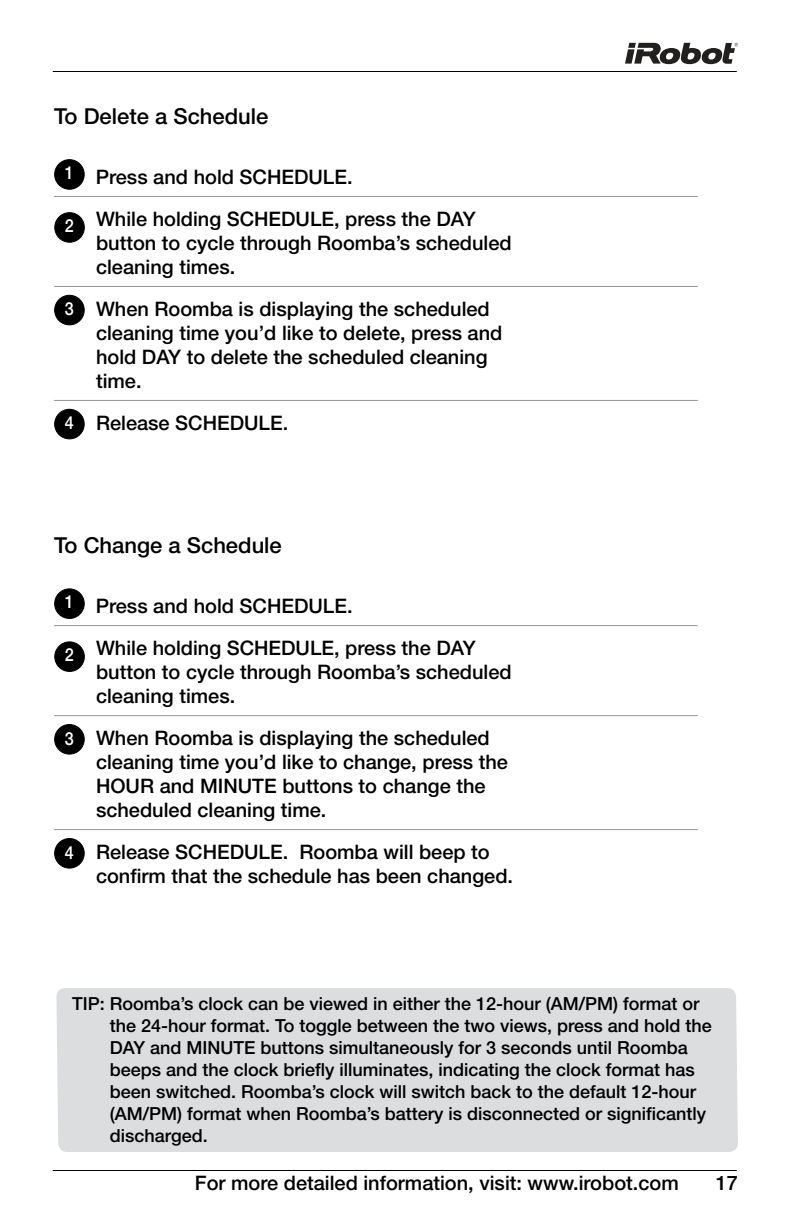
<style>
.page{position:relative;width:792px;height:1224px;background:#fff}
.page>*{position:absolute;margin:0;border:0;box-sizing:border-box;transform-origin:0 0}
.t1{font:500 22px "Helvetica Neue LT Pro";color:#000}
.t2{font:500 20px/24px "Helvetica Neue LT Pro";color:#000}
.t3{font:500 18px/22px "Helvetica Neue LT Pro";color:#000}
.s1{font-size:18px;color:#fff}
</style>
<div class="page">
<hr style="left:53px;top:1170px;width:684px;height:1px;background:#000">
<hr style="left:53px;top:71px;width:684px;height:1px;background:#000">
<svg style="left:625px;top:43px;width:113px;height:21px"></svg>
<hr style="left:54px;top:196px;width:644px;height:1px;background:#939598">
<hr style="left:54px;top:286px;width:644px;height:1px;background:#939598">
<hr style="left:54px;top:400px;width:644px;height:1px;background:#939598">
<div style="left:55px;top:160px;width:29px;height:29px;background:#000;border-radius:50%"></div>
<div style="left:54px;top:159px;width:31px;height:31px;border:1px solid #000;border-radius:50%"></div>
<div style="left:55px;top:213px;width:29px;height:29px;background:#000;border-radius:50%"></div>
<div style="left:54px;top:212px;width:31px;height:31px;border:1px solid #000;border-radius:50%"></div>
<div style="left:55px;top:295px;width:29px;height:30px;background:#000;border-radius:50%"></div>
<div style="left:54px;top:295px;width:31px;height:30px;border:1px solid #000;border-radius:50%"></div>
<div style="left:55px;top:409px;width:29px;height:30px;background:#000;border-radius:50%"></div>
<div style="left:54px;top:409px;width:31px;height:30px;border:1px solid #000;border-radius:50%"></div>
<hr style="left:54px;top:625px;width:644px;height:1px;background:#939598">
<hr style="left:54px;top:715px;width:644px;height:1px;background:#939598">
<hr style="left:54px;top:829px;width:644px;height:1px;background:#939598">
<div style="left:55px;top:589px;width:29px;height:29px;background:#000;border-radius:50%"></div>
<div style="left:54px;top:588px;width:31px;height:31px;border:1px solid #000;border-radius:50%"></div>
<div style="left:55px;top:642px;width:29px;height:29px;background:#000;border-radius:50%"></div>
<div style="left:54px;top:641px;width:31px;height:31px;border:1px solid #000;border-radius:50%"></div>
<div style="left:55px;top:725px;width:29px;height:29px;background:#000;border-radius:50%"></div>
<div style="left:54px;top:724px;width:31px;height:31px;border:1px solid #000;border-radius:50%"></div>
<div style="left:55px;top:839px;width:29px;height:29px;background:#000;border-radius:50%"></div>
<div style="left:54px;top:838px;width:31px;height:31px;border:1px solid #000;border-radius:50%"></div>
<div style="left:56px;top:988px;width:682px;height:164px;background:#dcddde"></div>
<p class="t1" style="left:54px;top:103px;width:216px">To Delete a Schedule</p>
<p class="t2" style="left:65px;top:155px;width:412px;line-height:42px"><sup>1</sup> Press and hold SCHEDULE.<br><sub>2</sub> While holding SCHEDULE, press the DAY</p>
<p class="t2" style="left:96px;top:230px;width:417px">button to cycle through Roomba’s scheduled cleaning times.</p>
<p class="t2" style="left:96px;top:296px;width:408px;text-indent:-31px"><span class="s1">3</span> When Roomba is displaying the scheduled cleaning time you’d like to delete, press and hold DAY to delete the scheduled cleaning time.</p>
<p class="t2" style="left:65px;top:410px;width:225px"><span class="s1">4</span> Release SCHEDULE.</p>
<p class="t1" style="left:54px;top:532px;width:229px">To Change a Schedule</p>
<p class="t2" style="left:65px;top:585px;width:412px;line-height:42px"><sup>1</sup> Press and hold SCHEDULE.<br><sub>2</sub> While holding SCHEDULE, press the DAY</p>
<p class="t2" style="left:96px;top:660px;width:417px">button to cycle through Roomba’s scheduled cleaning times.</p>
<p class="t2" style="left:96px;top:726px;width:414px;text-indent:-31px"><span class="s1">3</span> When Roomba is displaying the scheduled cleaning time you’d like to change, press the HOUR and MINUTE buttons to change the scheduled cleaning time.</p>
<p class="t2" style="left:96px;top:840px;width:419px;text-indent:-31px"><span class="s1">4</span> Release SCHEDULE. Roomba will beep to confirm that the schedule has been changed.</p>
<p class="t3" style="left:110px;top:992px;width:604px;text-indent:-38px">TIP: Roomba’s clock can be viewed in either the 12-hour (AM/PM) format or the 24-hour format. To toggle between the two views, press and hold the DAY and MINUTE buttons simultaneously for 3 seconds until Roomba beeps and the clock briefly illuminates, indicating the clock format has been switched. Roomba’s clock will switch back to the default 12-hour (AM/PM) format when Roomba’s battery is disconnected or significantly discharged.</p>
<p class="t2" style="left:195px;top:1171px;width:485px">For more detailed information, visit: www.irobot.com</p>
<p class="t2" style="left:716px;top:1171px;width:24px">17</p>
</div>
